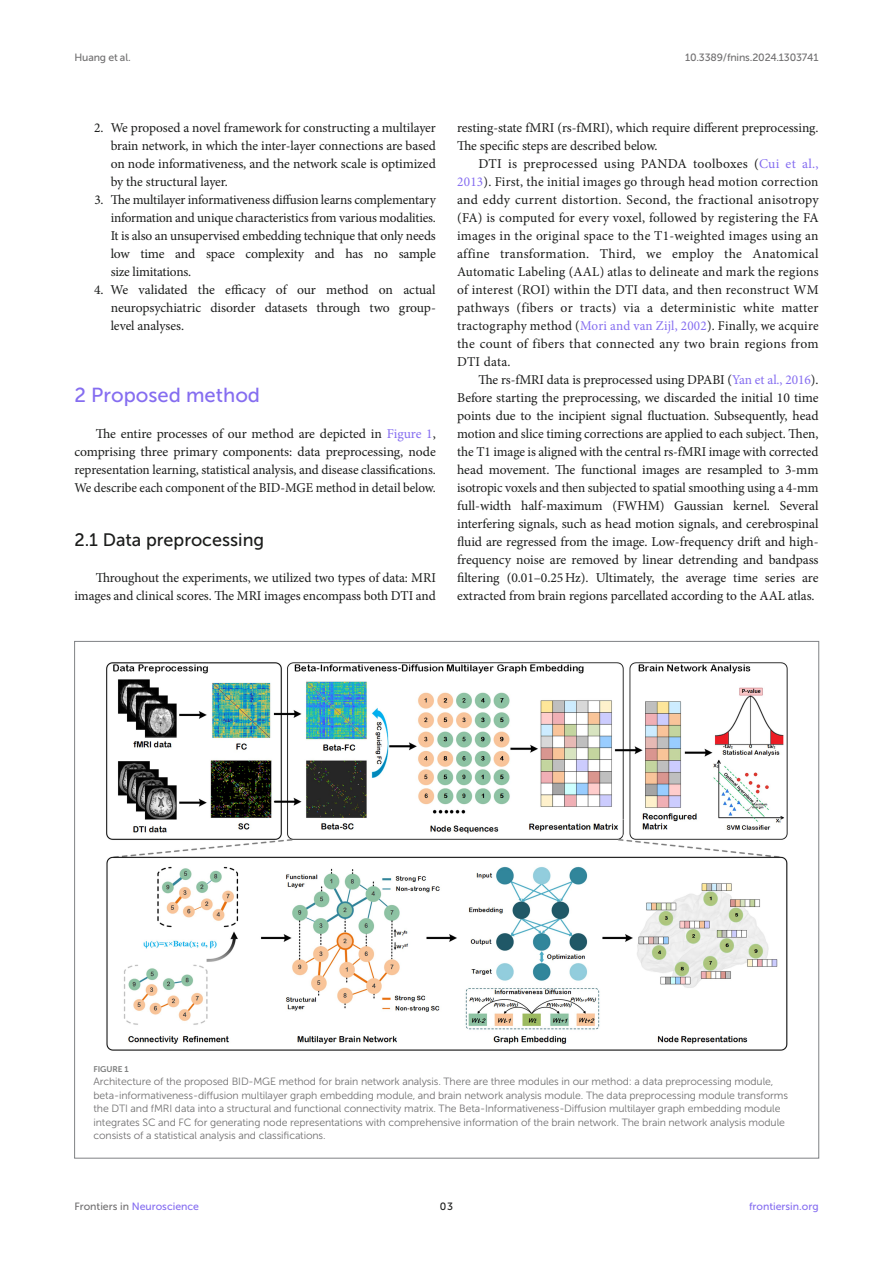
<style>
.page{position:relative;width:893px;height:1263px;background:#fff}
.page>*{position:absolute;margin:0;border:0;box-sizing:border-box;transform-origin:0 0}
.HEAD_1{font:20.25px "Museo Sans 500";color:#856df0}
.HEAD_2{font:18px "Museo Sans 500";color:#1b1c1b}
.TEXT{font:13.5px/18px "Minion Pro";color:#1b1c1b;text-align:justify}
.TEXT_FLUSH{font:13.5px/18px "Minion Pro";letter-spacing:-.005em;color:#1b1c1b;text-align:justify}
.NL_MID{font:13.5px/18px "Minion Pro";letter-spacing:-.015em;color:#1b1c1b;text-align:justify}
.NL_BLW{font:13.5px/18px "Minion Pro";letter-spacing:-.005em;color:#1b1c1b;text-align:justify}
.FIG_LEG{font:10.5px/13.5px "Museo Sans 300";letter-spacing:-.01em;color:#706f70}
.t1{font:10.5px "Museo Sans 500";color:#856df0}
.t2{font:10.5px "Museo Sans 500";letter-spacing:-.015em;color:#706f70}
.t3{font:10.5px "Museo Sans 500";color:#1b1c1b}
.FIG_HD{font:8.25px "Museo Sans 700";letter-spacing:-.01em;color:#7e7f7f}
.s1{color:#856df0}
.s2{color:#706f70}
</style>
<div class="page">
<img style="left:106px;top:662px;width:682px;height:389px">
<p class="t2" style="left:74px;top:51px;width:58px">Huang et al.</p>
<p class="t2" style="left:685px;top:51px;width:135px">10.3389/fnins.2024.1303741</p>
<p class="NL_MID" style="left:111px;top:119px;width:327px;text-indent:-16px">2. We proposed a novel framework for constructing a multilayer brain network, in which the inter-layer connections are based on node informativeness, and the network scale is optimized by the structural layer.</p>
<p class="NL_MID" style="left:111px;top:191px;width:327px;text-indent:-16px">3. The multilayer informativeness diffusion learns complementary information and unique characteristics from various modalities.<br>It is also an unsupervised embedding technique that only needs low time and space complexity and has no sample size limitations.</p>
<p class="NL_BLW" style="left:111px;top:281px;width:327px;text-indent:-16px">4. We validated the efficacy of our method on actual neuropsychiatric disorder datasets through two group&shy;level analyses.</p>
<p class="HEAD_1" style="left:74px;top:384px;width:187px">2 Proposed method</p>
<p class="TEXT_FLUSH" style="left:74px;top:425px;width:363px;text-indent:21px">The entire processes of our method are depicted in <span class="s1">Figure 1</span>, comprising three primary components: data preprocessing, node representation learning, statistical analysis, and disease classifications.<br>We describe each component of the BID-MGE method in detail below.</p>
<p class="HEAD_2" style="left:74px;top:530px;width:191px">2.1 Data preprocessing</p>
<p class="TEXT_FLUSH" style="left:74px;top:569px;width:363px;text-align:right">Throughout the experiments, we utilized two types of data: MRI images and clinical scores. The MRI images encompass both DTI and</p>
<p class="TEXT_FLUSH" style="left:457px;top:119px;width:363px">resting-state fMRI (rs-fMRI), which require different preprocessing.<br>The specific steps are described below.</p>
<p class="TEXT" style="left:457px;top:155px;width:363px;text-indent:21px">DTI is preprocessed using PANDA toolboxes (<span class="s1">Cui et al., 2013</span>). First, the initial images go through head motion correction and eddy current distortion. Second, the fractional anisotropy (FA) is computed for every voxel, followed by registering the FA images in the original space to the T1-weighted images using an affine transformation. Third, we employ the Anatomical Automatic Labeling (AAL) atlas to delineate and mark the regions of interest (ROI) within the DTI data, and then reconstruct WM pathways (fibers or tracts) via a deterministic white matter tractography method (<span class="s1">Mori and van Zijl, 2002</span>). Finally, we acquire the count of fibers that connected any two brain regions from DTI data.</p>
<p class="TEXT" style="left:457px;top:371px;width:363px;text-indent:21px">The rs-fMRI data is preprocessed using DPABI (<span class="s1">Yan et al., 2016</span>).<br>Before starting the preprocessing, we discarded the initial 10 time points due to the incipient signal fluctuation. Subsequently, head motion and slice timing corrections are applied to each subject. Then, the T1 image is aligned with the central rs-fMRI image with corrected head movement. The functional images are resampled to 3-mm isotropic voxels and then subjected to spatial smoothing using a 4-mm full-width half-maximum (FWHM) Gaussian kernel. Several interfering signals, such as head motion signals, and cerebrospinal fluid are regressed from the image. Low-frequency drift and high&shy;frequency noise are removed by linear detrending and bandpass filtering (0.01–0.25Hz). Ultimately, the average time series are extracted from brain regions parcellated according to the AAL atlas.</p>
<p class="FIG_HD" style="left:94px;top:1064px;width:37px">FIGURE 1</p>
<p class="FIG_LEG" style="left:94px;top:1075px;width:696px">Architecture of the proposed BID-MGE method for brain network analysis. There are three modules in our method: a data preprocessing module, beta-informativeness-diffusion multilayer graph embedding module, and brain network analysis module. The data preprocessing module transforms the DTI and fMRI data into a structural and functional connectivity matrix. The Beta-Informativeness-Diffusion multilayer graph embedding module integrates SC and FC for generating node representations with comprehensive information of the brain network. The brain network analysis module consists of a statistical analysis and classifications.</p>
<p class="t1" style="left:74px;top:1200px;width:126px"><span class="s2">Frontiers in</span> Neuroscience</p>
<p class="t3" style="left:440px;top:1200px;width:15px">03</p>
<p class="t1" style="left:749px;top:1200px;width:71px">frontiersin.org</p>
</div>
